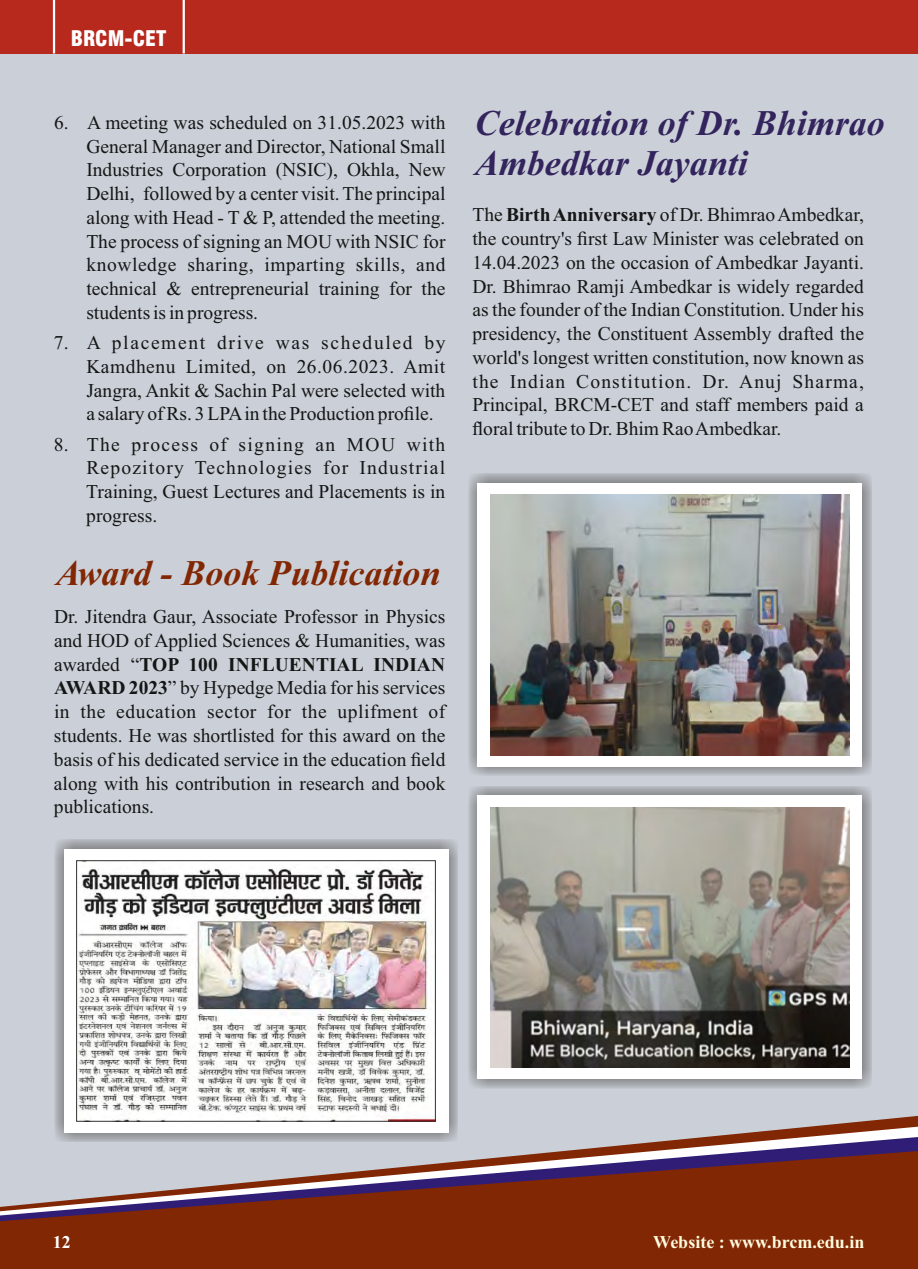
<style>
.page{position:relative;width:918px;height:1269px;background:#fff}
.page>*{position:absolute;margin:0;border:0;box-sizing:border-box;transform-origin:0 0}
.t1{font:italic 700 36px/39.9px "Times New Roman";color:#33245d}
.t2{font:italic 700 36px "Times New Roman";color:#822703}
.t3{font:900 condensed 21px "Swiss 721 BT";color:#fff}
.t4{font:19.5px/23.7px "Times New Roman";color:#151616;text-align:justify}
.t5{font:700 18px "Times New Roman";color:#fffbde}
.t6{font:700 18px "Times New Roman";color:#fff}
.s1{font-weight:700}
</style>
<div class="page">
<div style="left:0;top:0;width:918px;height:1267px;background:#cbd0d8"></div>
<div style="left:0;top:0;width:918px;height:54px;background:#b7281d"></div>
<hr style="left:183px;top:0;width:2px;height:53px;background:#fff">
<hr style="left:53px;top:0;width:2px;height:53px;background:#fff">
<svg style="left:806px;top:1116px;width:111px;height:11px"></svg>
<svg style="left:706px;top:1127px;width:211px;height:10px"></svg>
<svg style="left:564px;top:1137px;width:353px;height:14px"></svg>
<svg style="left:0;top:1151px;width:917px;height:118px;background:#8b4835"></svg>
<div style="left:468px;top:786px;width:404px;height:303px;background:#676767;opacity:.98"></div>
<div style="left:478px;top:796px;width:384px;height:283px;background:#fff"></div>
<img style="left:490px;top:807px;width:359px;height:261px">
<div style="left:468px;top:473px;width:404px;height:303px;background:#676767;opacity:.98"></div>
<div style="left:478px;top:483px;width:384px;height:283px;background:#fff"></div>
<img style="left:490px;top:494px;width:359px;height:261px">
<div style="left:54px;top:840px;width:404px;height:302px;background:#676767;opacity:.98"></div>
<div style="left:64px;top:849px;width:384px;height:284px;background:#fff"></div>
<img style="left:78px;top:868px;width:356px;height:251px">
<div style="left:76px;top:861px;width:360px;height:260px;border:1px solid #313130"></div>
<svg style="left:917px;top:1116px;width:1px;height:153px"></svg>
<p class="t3" style="left:71px;top:31px;width:97px">BRCM-CET</p>
<p class="t4" style="left:86px;top:112px;width:361px;text-indent:-32px">6. A meeting was scheduled on 31.05.2023 with General Manager and Director, National Small Industries Corporation (NSIC), Okhla, New Delhi, followed by a center visit. The principal along with Head - T &amp; P, attended the meeting.<br>The process of signing an MOU with NSIC for knowledge sharing, imparting skills, and technical &amp; entrepreneurial training for the students is in progress.</p>
<p class="t4" style="left:86px;top:333px;width:361px;text-indent:-32px">7. A placement drive was scheduled by Kamdhenu Limited, on 26.06.2023. Amit Jangra, Ankit &amp; Sachin Pal were selected with a salary of Rs. 3 LPA in the Production profile.</p>
<p class="t4" style="left:86px;top:434px;width:361px;text-indent:-32px">8. The process of signing an MOU with Repozitory Technologies for Industrial Training, Guest Lectures and Placements is in progress.</p>
<p class="t2" style="left:56px;top:560px;width:386px">Award - Book Publication</p>
<p class="t4" style="left:54px;top:607px;width:393px">Dr. Jitendra Gaur, Associate Professor in Physics and HOD of Applied Sciences &amp; Humanities, was awarded “<span class="s1">TOP 100 INFLUENTIAL INDIAN AWARD 2023</span>” by Hypedge Media for his services in the education sector for the uplifment of students. He was shortlisted for this award on the basis of his dedicated service in the education field along with his contribution in research and book publications.</p>
<p class="t1" style="left:475px;top:106px;width:412px">Celebration of Dr. Bhimrao<br>Ambedkar Jayanti</p>
<p class="t4" style="left:472px;top:205px;width:393px">The <span class="s1">Birth Anniversary</span> of Dr. Bhimrao Ambedkar, the country's first Law Minister was celebrated on 14.04.2023 on the occasion of Ambedkar Jayanti.<br>Dr. Bhimrao Ramji Ambedkar is widely regarded as the founder of the Indian Constitution. Under his presidency, the Constituent Assembly drafted the world's longest written constitution, now known as the Indian Constitution. Dr. Anuj Sharma, Principal, BRCM-CET and staff members paid a floral tribute to Dr. Bhim Rao Ambedkar.</p>
<p class="t6" style="left:53px;top:1236px;width:19px">12</p>
<p class="t5" style="left:653px;top:1236px;width:213px">Website : www.brcm.edu.in</p>
</div>
